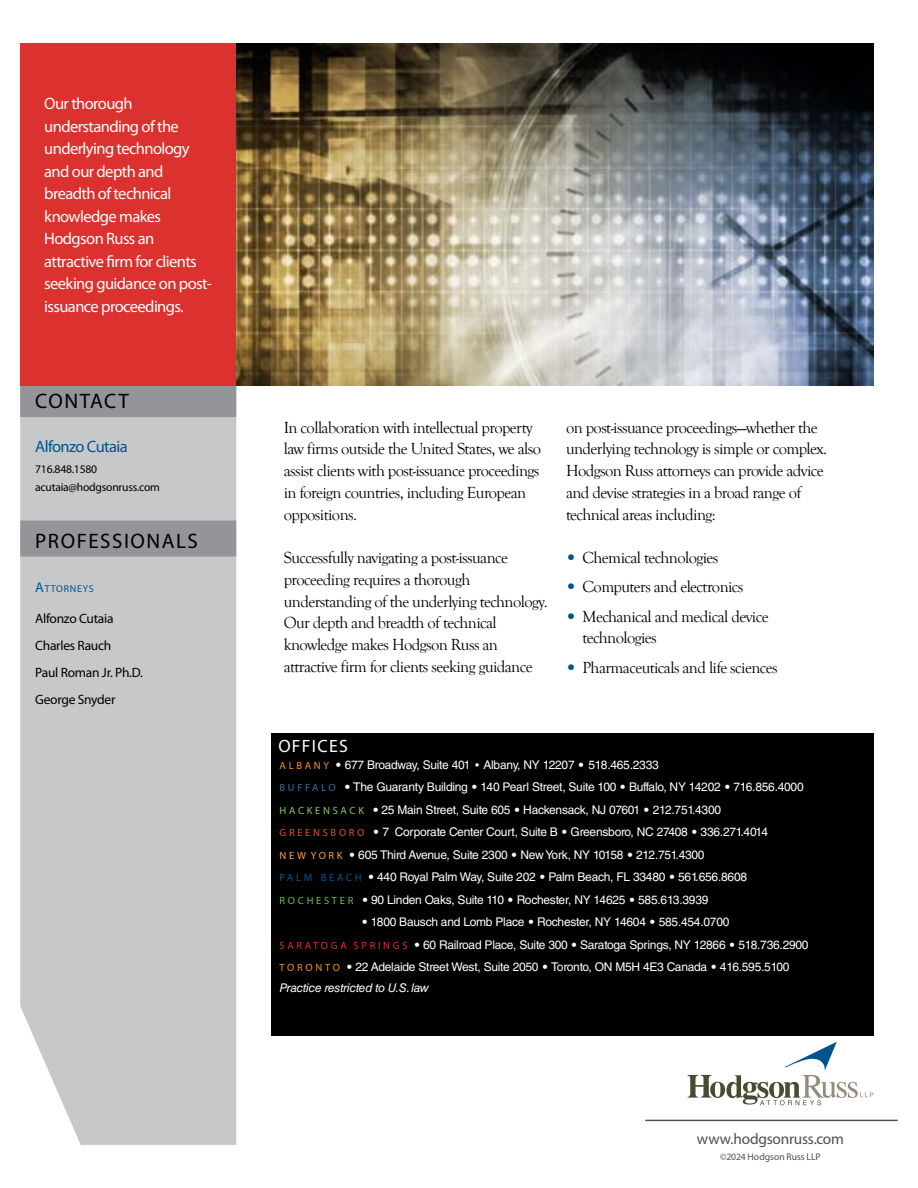
<style>
.page{position:relative;width:918px;height:1188px;background:#fff}
.page>*{position:absolute;margin:0;border:0;box-sizing:border-box;transform-origin:0 0}
.t1{font:21px "Myriad Pro";letter-spacing:.07em;color:#000}
.t2{font:17.85px "Myriad Pro";letter-spacing:.07em;color:#fff}
.t3{font:16.5px/21.8px "Goudy Old Style T";letter-spacing:-.035em;color:#000}
.t4{font:16.5px/22.5px "Myriad Pro";letter-spacing:-.035em;color:#fff}
.t5{font:16.5px "Myriad Pro";letter-spacing:-.035em;color:#00548f}
.t6{font:15.3px "Myriad Pro";letter-spacing:-.015em;color:#4d4d4f}
.t7{font:13.5px/27px "Myriad Pro";letter-spacing:-.02em;color:#000}
.t8{font:12px/22.5px "Helvetica LT Std";letter-spacing:-.02em;color:#fff}
.t9{font:italic 12px "Helvetica LT Std";letter-spacing:-.02em;color:#fff}
.t10{font:11.7px/18px "Myriad Pro";letter-spacing:-.02em;color:#000}
.t11{font:10.05px "Myriad Pro";letter-spacing:.07em;color:#00548f}
.t12{font:9.75px "Myriad Pro";letter-spacing:-.005em;color:#4d4d4f}
.s1{font-size:14.25px}
.s2{font-family:"Goudy Std";color:#00548f}
.s3{font-family:"Myriad Pro";font-size:10.5px;color:#f78d20}
.s4{font-family:"Goudy Std"}
.s5{font-family:"Goudy Old Style T"}
.s6{font-family:"Myriad Pro";font-size:10.5px;color:#476a9e}
.s7{font-family:"Myriad Pro";font-size:10.5px;color:#8dc664}
.s8{font-family:"Myriad Pro";font-size:10.5px;color:#de4b3b}
.s9{font-family:"Myriad Pro";font-size:10.5px;color:#f9a14b}
.s10{font-family:"Myriad Pro";font-size:10.5px;color:#00548f}
.s11{font-family:"Myriad Pro";font-size:10.5px;color:#6fbc44}
.s12{font-family:"Myriad Pro";font-size:10.5px;color:#db312f}
</style>
<div class="page">
<hr style="left:645px;top:1120px;width:253px;height:1px;background:#4d4d4f">
<svg style="left:688px;top:1042px;width:185px;height:63px"></svg>
<div style="left:271px;top:734px;width:602px;height:302px;background:#000"></div>
<div style="left:20px;top:417px;width:216px;height:728px;background:#c7c8ca"></div>
<div style="left:20px;top:381px;width:216px;height:36px;background:#939598"></div>
<div style="left:20px;top:521px;width:216px;height:36px;background:#939598"></div>
<div style="left:20px;top:43px;width:216px;height:343px;background:#db312f"></div>
<img style="left:236px;top:43px;width:637px;height:343px">
<h3 class="t4" style="left:44px;top:92px;width:169px">Our thorough understanding of the underlying technology and our depth and breadth of technical knowledge makes<br>Hodgson Russ an attractive firm for clients seeking guidance on post&shy;issuance proceedings.</h3>
<h1 class="t1" style="left:35px;top:388px;width:95px">CONTACT</h1>
<h3 class="t5" style="left:35px;top:436px;width:94px">Alfonzo Cutaia</h3>
<p class="t10" style="left:35px;top:459px;width:126px">716.848.1580 acutaia@hodgsonruss.com</p>
<h1 class="t1" style="left:35px;top:528px;width:164px">PROFESSIONALS</h1>
<p class="t11" style="left:35px;top:582px;width:60px"><span class="s1">A</span>TTORNEYS</p>
<p class="t7" style="left:35px;top:605px;width:109px">Alfonzo Cutaia<br>Charles Rauch<br>Paul Roman Jr. Ph.D.<br>George Snyder</p>
<h3 class="t3" style="left:284px;top:417px;width:259px">In collaboration with intellectual property law firms outside the United States, we also assist clients with post-issuance proceedings in foreign countries, including European oppositions.</h3>
<h3 class="t3" style="left:284px;top:547px;width:266px">Successfully navigating a post-issuance proceeding requires a thorough understanding of the underlying technology.<br>Our depth and breadth of technical knowledge makes Hodgson Russ an attractive firm for clients seeking guidance</h3>
<h3 class="t3" style="left:566px;top:417px;width:263px">on post-issuance proceedings—whether the underlying technology is simple or complex.<br>Hodgson Russ attorneys can provide advice and devise strategies in a broad range of technical areas including:</h3>
<h3 class="t3" style="left:566px;top:547px;width:154px"><span class="s2">•</span> Chemical technologies</h3>
<h3 class="t3" style="left:566px;top:576px;width:179px"><span class="s2">•</span> Computers and electronics</h3>
<h3 class="t3" style="left:583px;top:606px;width:188px;text-indent:-16px"><span class="s2">•</span> Mechanical and medical device technologies</h3>
<h3 class="t3" style="left:566px;top:657px;width:213px"><span class="s2">•</span> Pharmaceuticals and life sciences</h3>
<h2 class="t2" style="left:278px;top:735px;width:71px">OFFICES</h2>
<p class="t8" style="left:280px;top:753px;width:526px"><span class="s3">A L B A N Y</span> <span class="s4">•</span> 677 Broadway, Suite 401 <span class="s5">•</span> Albany, NY 12207 <span class="s4">•</span> 518.465.2333<br><span class="s6">B U F F A L O</span> <span class="s4">•</span> The Guaranty Building <span class="s4">•</span> 140 Pearl Street, Suite 100 <span class="s4">•</span> Buffalo, NY 14202 <span class="s4">•</span> 716.856.4000<br><span class="s7">H A C K E N S A C K</span> <span class="s4">•</span> 25 Main Street, Suite 605 <span class="s4">•</span> Hackensack, NJ 07601 <span class="s4">•</span> 212.751.4300<br><span class="s8">G R E E N S B O R O</span> <span class="s4">•</span> 7 Corporate Center Court, Suite B <span class="s4">•</span> Greensboro, NC 27408 <span class="s4">•</span> 336.271.4014<br><span class="s9">N E W Y O R K</span> <span class="s4">•</span> 605 Third Avenue, Suite 2300 <span class="s4">•</span> New York, NY 10158 <span class="s4">•</span> 212.751.4300<br><span class="s10">P A L M B E A C H</span> <span class="s4">•</span> 440 Royal Palm Way, Suite 202 <span class="s4">•</span> Palm Beach, FL 33480 <span class="s4">•</span> 561.656.8608<br><span class="s11">R O C H E S T E R</span> <span class="s4">•</span> 90 Linden Oaks, Suite 110 <span class="s4">•</span> Rochester, NY 14625 <span class="s4">•</span> 585.613.3939</p>
<p class="t8" style="left:280px;top:911px;width:531px;text-indent:82px"><span class="s4">•</span> 1800 Bausch and Lomb Place <span class="s4">•</span> Rochester, NY 14604 <span class="s4">•</span> 585.454.0700<br><span class="s12">S A R A T O G A S P R I N G S</span> <span class="s4">•</span> 60 Railroad Place, Suite 300 <span class="s4">•</span> Saratoga Springs, NY 12866 <span class="s4">•</span> 518.736.2900<br><span class="s3">T O R O N T O</span> <span class="s4">•</span> 22 Adelaide Street West, Suite 2050 <span class="s4">•</span> Toronto, ON M5H 4E3 Canada <span class="s4">•</span> 416.595.5100</p>
<p class="t9" style="left:280px;top:981px;width:151px">Practice restricted to U.S. law</p>
<p class="t6" style="left:697px;top:1130px;width:148px">www.hodgsonruss.com</p>
<p class="t12" style="left:720px;top:1151px;width:102px">©2024 Hodgson Russ LLP</p>
</div>
